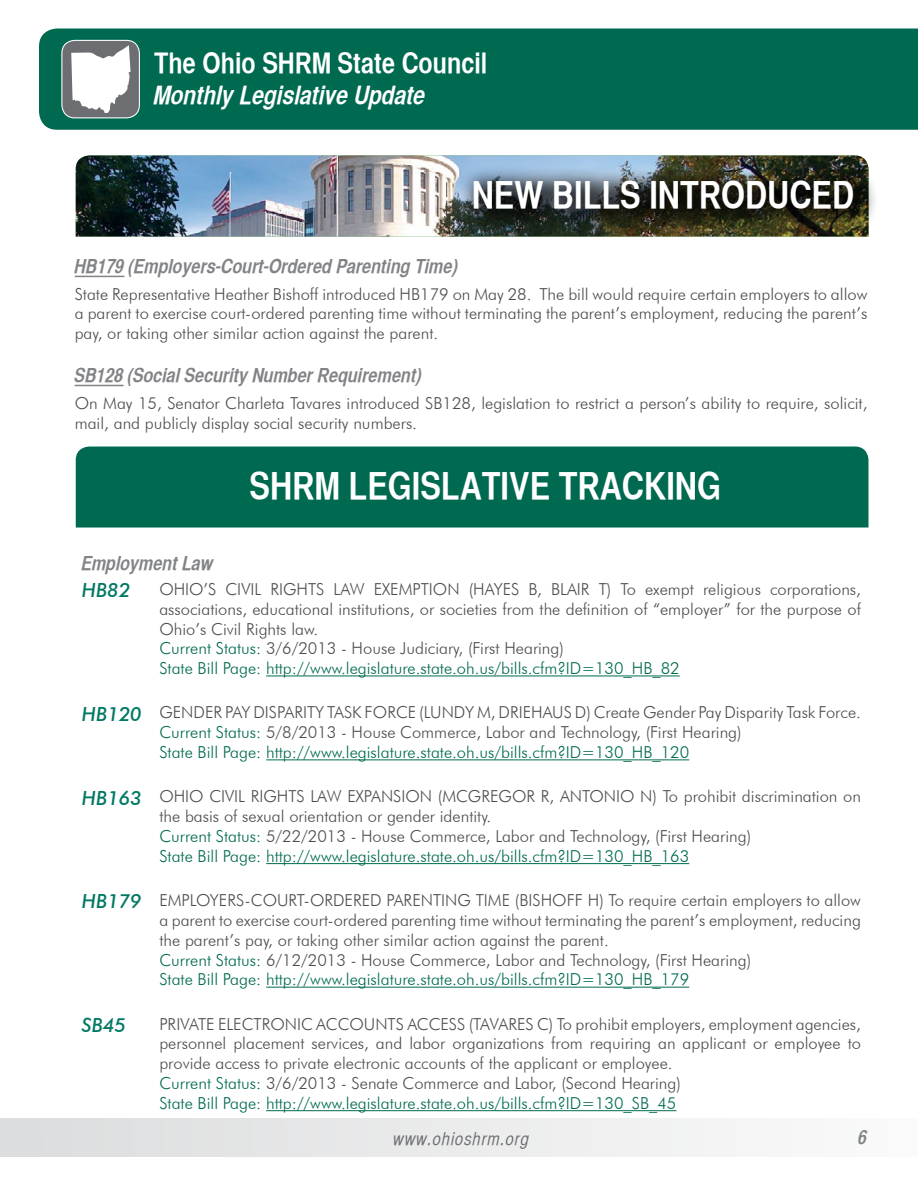
<style>
.page{position:relative;width:918px;height:1188px;background:#fff}
.page>*{position:absolute;margin:0;border:0;box-sizing:border-box;transform-origin:0 0}
.t1{font:37.5px "Helvetica CY Bold";color:#fff}
.t2{font:28.5px "Helvetica CY Bold";color:#fff}
.t3{font:italic 25.5px "Helvetica CY Bold";color:#fff}
.t4{font:italic 19.5px "Helvetica CY Bold";color:#818386}
.t5{font:italic 500 19.5px "Futura BT";color:#007963}
.t6{font:18px "Helvetica CY Oblique";letter-spacing:.05em;color:#6d6e71}
.t7{font:300 16.5px/19.8px "Futura BT";color:#4d4d4f}
.s1{color:#006a51}
.s2{font-weight:500;font-style:italic;font-size:19.5px;color:#007963}
</style>
<div class="page">
<div style="left:39px;top:28px;width:879px;height:102px;background:#006a51"></div>
<div style="left:62px;top:40px;width:77px;height:78px;background:#6d6e71;border-radius:13px"></div>
<div style="left:61px;top:40px;width:79px;height:78px;border:1px solid #fff;border-radius:13px"></div>
<svg style="left:66px;top:37px;width:67px;height:79px"></svg>
<div style="left:0;top:1118px;width:918px;height:38px;background:linear-gradient(to right,#dbdcdd,#fafbfb)"></div>
<hr style="left:266px;top:676px;width:414px;height:1px;background:#006a51">
<hr style="left:266px;top:760px;width:423px;height:1px;background:#006a51">
<hr style="left:266px;top:863px;width:423px;height:1px;background:#006a51">
<hr style="left:266px;top:987px;width:423px;height:1px;background:#006a51">
<hr style="left:266px;top:1110px;width:410px;height:1px;background:#006a51">
<div style="left:76px;top:447px;width:792px;height:81px;background:#006a51"></div>
<hr style="left:75px;top:276px;width:49px;height:1px;background:#818386">
<hr style="left:75px;top:385px;width:49px;height:1px;background:#818386">
<img style="left:76px;top:156px;width:793px;height:81px">
<div style="left:457px;top:165px;width:422px;height:70px;background:#000;opacity:.75"></div>
<h2 class="t2" style="left:154px;top:46px;width:335px">The Ohio SHRM State Council</h2>
<h3 class="t3" style="left:154px;top:79px;width:273px">Monthly Legislative Update</h3>
<h1 class="t1" style="left:472px;top:172px;width:384px">NEW BILLS INTRODUCED</h1>
<p class="t4" style="left:75px;top:255px;width:385px">HB179 (Employers-Court-Ordered Parenting Time)</p>
<p class="t7" style="left:75px;top:284px;width:794px;text-align:justify">State Representative Heather Bishoff introduced HB179 on May 28. The bill would require certain employers to allow a parent to exercise court-ordered parenting time without terminating the parent’s employment, reducing the parent’s pay, or taking other similar action against the parent.</p>
<p class="t4" style="left:75px;top:364px;width:349px">SB128 (Social Security Number Requirement)</p>
<p class="t7" style="left:75px;top:393px;width:794px">On May 15, Senator Charleta Tavares introduced SB128, legislation to restrict a person’s ability to require, solicit, mail, and publicly display social security numbers.</p>
<h1 class="t1" style="left:250px;top:463px;width:473px">SHRM LEGISLATIVE TRACKING</h1>
<p class="t4" style="left:82px;top:552px;width:133px">Employment Law</p>
<p class="t5" style="left:82px;top:578px;width:50px">HB82</p>
<p class="t7" style="left:159px;top:579px;width:703px">OHIO’S CIVIL RIGHTS LAW EXEMPTION (HAYES B, BLAIR T) To exempt religious corporations, associations, educational institutions, or societies from the definition of “employer” for the purpose of Ohio’s Civil Rights law.<br><span class="s1">Current Status:</span> 3/6/2013 - House Judiciary, (First Hearing)<br><span class="s1">State Bill Page: http://www.legislature.state.oh.us/bills.cfm?ID=130_HB_82</span></p>
<p class="t7" style="left:159px;top:703px;width:703px;text-indent:-78px"><span class="s2">HB120</span> GENDER PAY DISPARITY TASK FORCE (LUNDY M, DRIEHAUS D) Create Gender Pay Disparity Task Force.<br><span class="s1">Current Status:</span> 5/8/2013 - House Commerce, Labor and Technology, (First Hearing)<br><span class="s1">State Bill Page: http://www.legislature.state.oh.us/bills.cfm?ID=130_HB_120</span></p>
<p class="t7" style="left:159px;top:787px;width:703px;text-indent:-78px"><span class="s2">HB163</span> OHIO CIVIL RIGHTS LAW EXPANSION (MCGREGOR R, ANTONIO N) To prohibit discrimination on the basis of sexual orientation or gender identity.<br><span class="s1">Current Status:</span> 5/22/2013 - House Commerce, Labor and Technology, (First Hearing)<br><span class="s1">State Bill Page: http://www.legislature.state.oh.us/bills.cfm?ID=130_HB_163</span></p>
<p class="t7" style="left:159px;top:890px;width:703px;text-indent:-78px"><span class="s2">HB179</span> EMPLOYERS-COURT-ORDERED PARENTING TIME (BISHOFF H) To require certain employers to allow a parent to exercise court-ordered parenting time without terminating the parent’s employment, reducing the parent’s pay, or taking other similar action against the parent.<br><span class="s1">Current Status:</span> 6/12/2013 - House Commerce, Labor and Technology, (First Hearing)<br><span class="s1">State Bill Page: http://www.legislature.state.oh.us/bills.cfm?ID=130_HB_179</span></p>
<p class="t5" style="left:82px;top:1013px;width:46px">SB45</p>
<p class="t7" style="left:159px;top:1014px;width:703px">PRIVATE ELECTRONIC ACCOUNTS ACCESS (TAVARES C) To prohibit employers, employment agencies, personnel placement services, and labor organizations from requiring an applicant or employee to provide access to private electronic accounts of the applicant or employee.<br><span class="s1">Current Status:</span> 3/6/2013 - Senate Commerce and Labor, (Second Hearing)<br><span class="s1">State Bill Page: http://www.legislature.state.oh.us/bills.cfm?ID=130_SB_45</span></p>
<p class="t6" style="left:394px;top:1128px;width:137px">www.ohioshrm.org</p>
<p class="t4" style="left:859px;top:1125px;width:10px">6</p>
</div>
